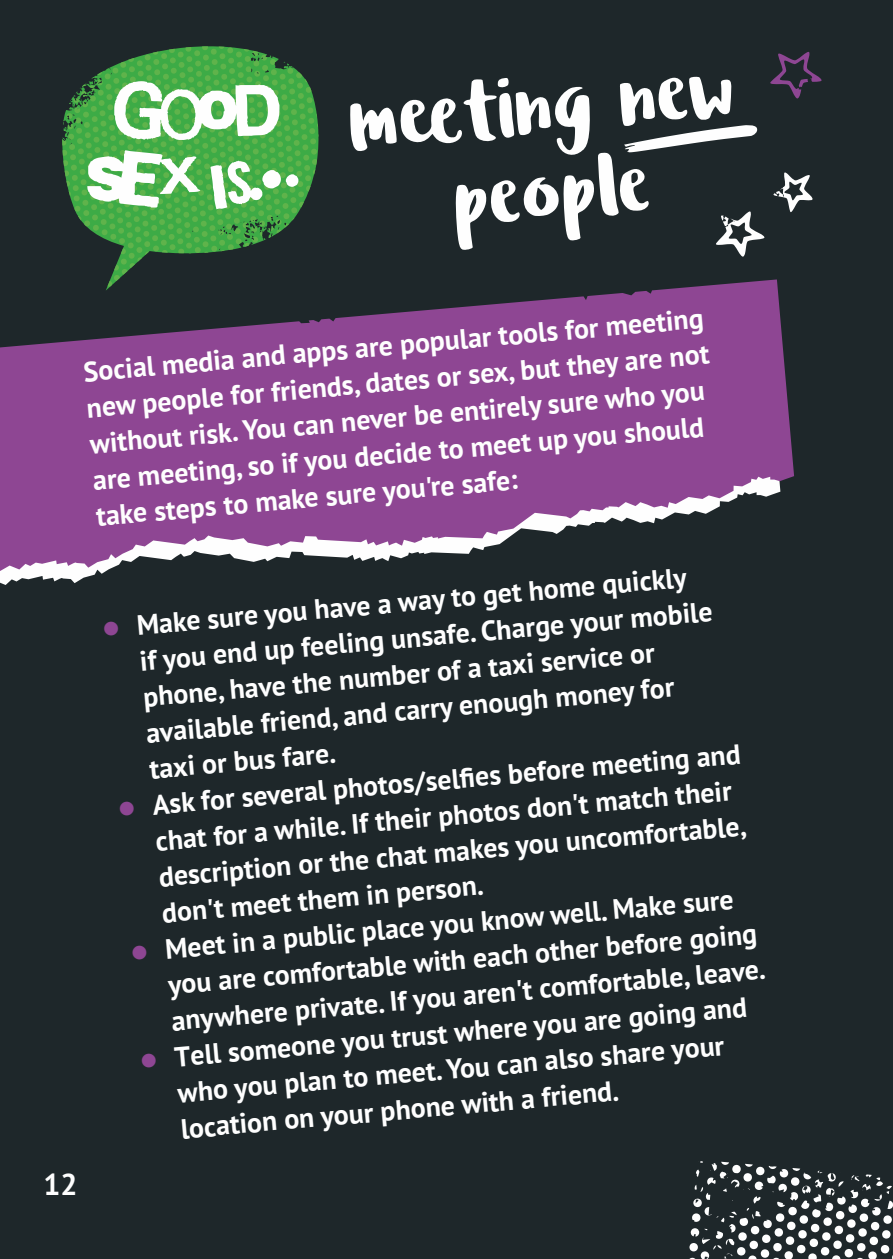
<style>
.page{position:relative;width:893px;height:1259px;background:#1e272a}
.page>*{position:absolute;margin:0;border:0;box-sizing:border-box;transform-origin:0 0}
.t1{font:90px "Ludicrous";color:#fefefe}
.t2{font:700 30px "PT Sans";color:#fefefe}
.t3{font:700 27.9px/36px "PT Sans";color:#fefefe}
.s1{color:#8e4693}
</style>
<div class="page">
<svg style="left:0;top:279px;width:794px;height:295px;fill:#8e4693"></svg>
<svg style="left:689px;top:1161px;width:204px;height:98px"></svg>
<svg style="left:624px;top:125px;width:134px;height:27px"></svg>
<svg style="left:773px;top:172px;width:40px;height:40px"></svg>
<svg style="left:716px;top:211px;width:49px;height:46px"></svg>
<svg style="left:770px;top:52px;width:52px;height:47px"></svg>
<svg style="left:62px;top:126px;width:259px;height:165px"></svg>
<svg style="left:62px;top:46px;width:256px;height:241px"></svg>
<svg style="left:87px;top:81px;width:211px;height:128px;background:#87c987"></svg>
<h1 class="t1" style="left:344px;top:64px;width:389px;rotate:-5deg">mee ting new</h1>
<h1 class="t1" style="left:449px;top:143px;width:200px;rotate:-5deg">people</h1>
<p class="t3" style="left:82px;top:353px;width:626px;rotate:-5deg">Social media and apps are popular tools for meeting new people for friends, dates or sex, but they are not without risk. You can never be entirely sure who you are meeting, so if you decide to meet up you should take steps to make sure you're safe:</p>
<p class="t2" style="left:43px;top:1164px;width:36px">12</p>
<p class="t3" style="left:135px;top:606px;width:576px;text-indent:-35px;rotate:-5deg"><span class="s1">●</span> Make sure you have a way to get home quickly if you end up feeling unsafe. Charge your mobile phone, have the number of a taxi service or available friend, and carry enough money for taxi or bus fare.</p>
<p class="t3" style="left:151px;top:786px;width:592px;text-indent:-35px;rotate:-5deg"><span class="s1">●</span> Ask for several photos/selfi es before meeting and chat for a while. If their photos don't match their description or the chat makes you uncomfortable, don't meet them in person.</p>
<p class="t3" style="left:164px;top:930px;width:598px;text-indent:-35px;rotate:-5deg"><span class="s1">●</span> Meet in a public place you know well. Make sure you are comfortable with each other before going anywhere private. If you aren't comfortable, leave.</p>
<p class="t3" style="left:173px;top:1038px;width:576px;text-indent:-35px;rotate:-5deg"><span class="s1">●</span> Tell someone you trust where you are going and who you plan to meet. You can also share your location on your phone with a friend.</p>
</div>
